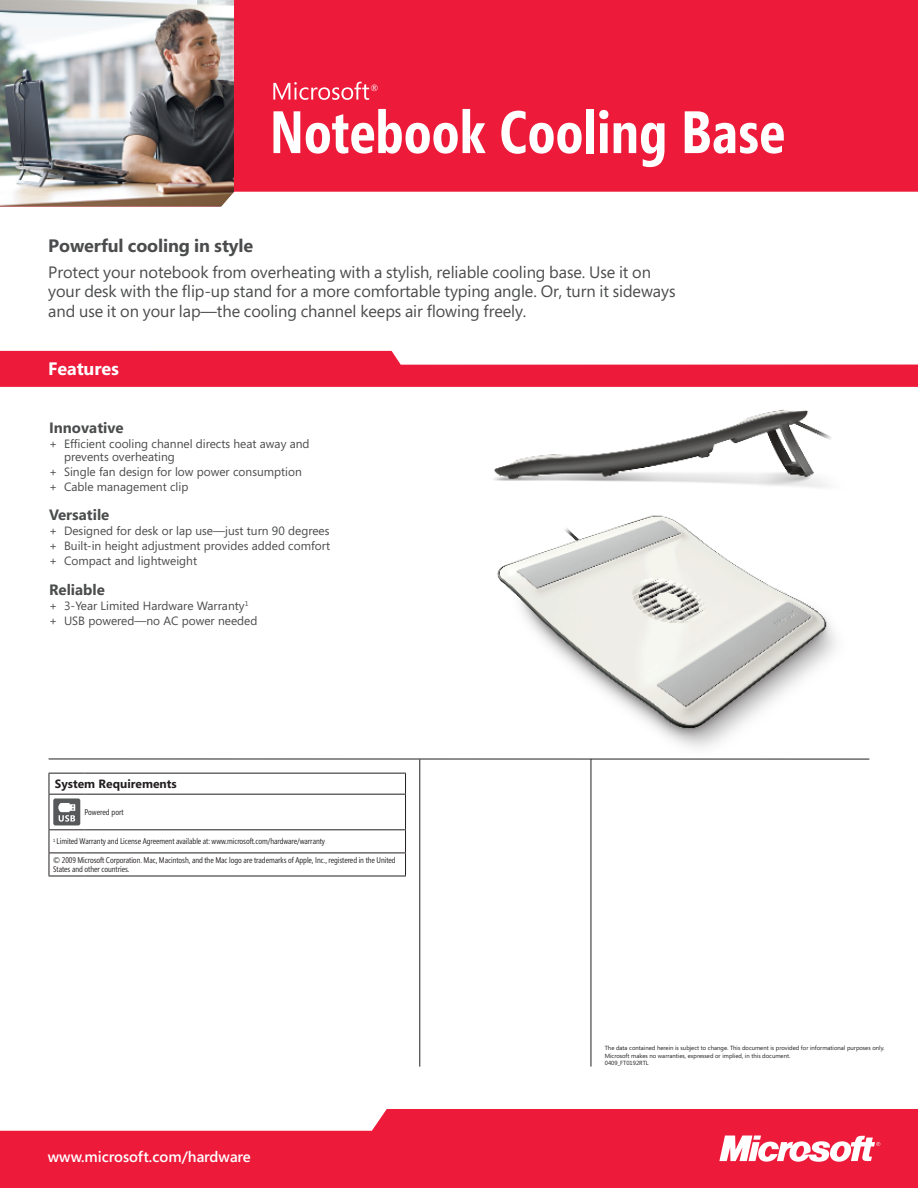
<style>
.page{position:relative;width:918px;height:1188px;background:#fff}
.page>*{position:absolute;margin:0;border:0;box-sizing:border-box;transform-origin:0 0}
.t1{font:700 59.7px "Segoe Condensed";color:#fff}
.t2{font:700 18px "Segoe";letter-spacing:-.005em;color:#4b4c4d}
.t3{font:700 18px "Segoe";letter-spacing:-.005em;color:#fff}
.t4{font:16.5px/19.5px "Segoe";letter-spacing:-.005em;color:#4b4c4d}
.t5{font:700 15px "Segoe";color:#4b4c4d}
.t6{font:600 15px "Segoe";color:#fff}
.t7{font:12px/15px "Segoe";color:#4b4c4d}
.t8{font:700 12px "Segoe";color:#231f20}
.t9{font:9px "Segoe";color:#fff}
.t10{font:8.25px/8.2px "Segoe Condensed";letter-spacing:-.005em;color:#231f20}
.t11{font:6px/7.5px "Segoe";color:#231f20}
</style>
<div class="page">
<div style="left:234px;top:0;width:684px;height:192px;background:#ed1a3a"></div>
<svg style="left:0;top:1109px;width:918px;height:79px;background:#ef3652"></svg>
<hr style="left:49px;top:759px;width:820px;height:1px;background:#231f20">
<hr style="left:419px;top:759px;width:1px;height:308px;background:#231f20">
<hr style="left:591px;top:759px;width:1px;height:308px;background:#231f20">
<svg style="left:0;top:351px;width:918px;height:36px"></svg>
<img style="left:0;top:0;width:234px;height:207px">
<svg style="left:719px;top:1135px;width:161px;height:27px"></svg>
<svg style="left:273px;top:82px;width:96px;height:18px;background:#f1576f"></svg>
<img style="left:493px;top:409px;width:339px;height:78px">
<img style="left:497px;top:515px;width:339px;height:233px">
<hr style="left:49px;top:773px;width:36px;height:1px;background:#231f20">
<svg style="left:49px;top:774px;width:1px;height:20px"></svg>
<hr style="left:85px;top:773px;width:321px;height:1px;background:#231f20">
<svg style="left:405px;top:774px;width:1px;height:20px"></svg>
<hr style="left:49px;top:794px;width:36px;height:1px;background:#231f20">
<hr style="left:49px;top:795px;width:1px;height:34px;background:#231f20">
<hr style="left:85px;top:794px;width:321px;height:1px;background:#231f20">
<hr style="left:405px;top:795px;width:1px;height:34px;background:#231f20">
<hr style="left:49px;top:829px;width:36px;height:1px;background:#231f20">
<hr style="left:85px;top:829px;width:321px;height:1px;background:#231f20">
<hr style="left:49px;top:853px;width:36px;height:1px;background:#231f20">
<svg style="left:49px;top:830px;width:1px;height:46px"></svg>
<hr style="left:85px;top:853px;width:321px;height:1px;background:#231f20">
<svg style="left:405px;top:830px;width:1px;height:46px"></svg>
<hr style="left:49px;top:876px;width:36px;height:1px;background:#231f20">
<hr style="left:85px;top:876px;width:321px;height:1px;background:#231f20">
<div style="left:53px;top:798px;width:27px;height:27px;background:#57585a;border-radius:2px"></div>
<svg style="left:58px;top:803px;width:17px;height:19px"></svg>
<p class="t9" style="left:371px;top:82px;width:10px">®</p>
<h1 class="t1" style="left:270px;top:95px;width:516px">Notebook Cooling Base</h1>
<h2 class="t2" style="left:48px;top:232px;width:207px">Powerful cooling in style</h2>
<p class="t4" style="left:48px;top:262px;width:629px">Protect your notebook from overheating with a stylish, reliable cooling base. Use it on your desk with the flip-up stand for a more comfortable typing angle. Or, turn it sideways and use it on your lap—the cooling channel keeps air flowing freely.</p>
<h2 class="t3" style="left:48px;top:356px;width:72px">Features</h2>
<p class="t5" style="left:49px;top:417px;width:76px">Innovative</p>
<p class="t7" style="left:64px;top:436px;width:247px;line-height:13.5px;text-indent:-15px">+ Efficient cooling channel directs heat away and prevents overheating</p>
<p class="t7" style="left:49px;top:464px;width:254px">+ Single fan design for low power consumption + Cable management clip</p>
<p class="t5" style="left:49px;top:504px;width:62px">Versatile</p>
<p class="t7" style="left:49px;top:523px;width:283px;text-align:justify">+ Designed for desk or lap use—just turn 90 degrees + Built-in height adjustment provides added comfort + Compact and lightweight</p>
<p class="t5" style="left:49px;top:579px;width:57px">Reliable</p>
<p class="t7" style="left:49px;top:598px;width:210px">+ 3-Year Limited Hardware Warranty<sup>1 </sup>+ USB powered—no AC power needed</p>
<p class="t8" style="left:55px;top:775px;width:123px">System Requirements</p>
<p class="t10" style="left:85px;top:808px;width:41px">Powered port</p>
<p class="t10" style="left:53px;top:837px;width:273px"><sup>1</sup> Limited Warranty and License Agreement available at: www.microsoft.com/hardware/warranty</p>
<p class="t10" style="left:53px;top:856px;width:344px">© 2009 Microsoft Corporation. Mac, Macintosh, and the Mac logo are trademarks of Apple, Inc., registered in the United<br>States and other countries.</p>
<p class="t6" style="left:48px;top:1147px;width:204px">www.microsoft.com/hardware</p>
<p class="t11" style="left:605px;top:1044px;width:281px">The data contained herein is subject to change. This document is provided for informational purposes only.<br>Microsoft makes no warranties, expressed or implied, in this document.<br>0409_FT0192RTL</p>
</div>
